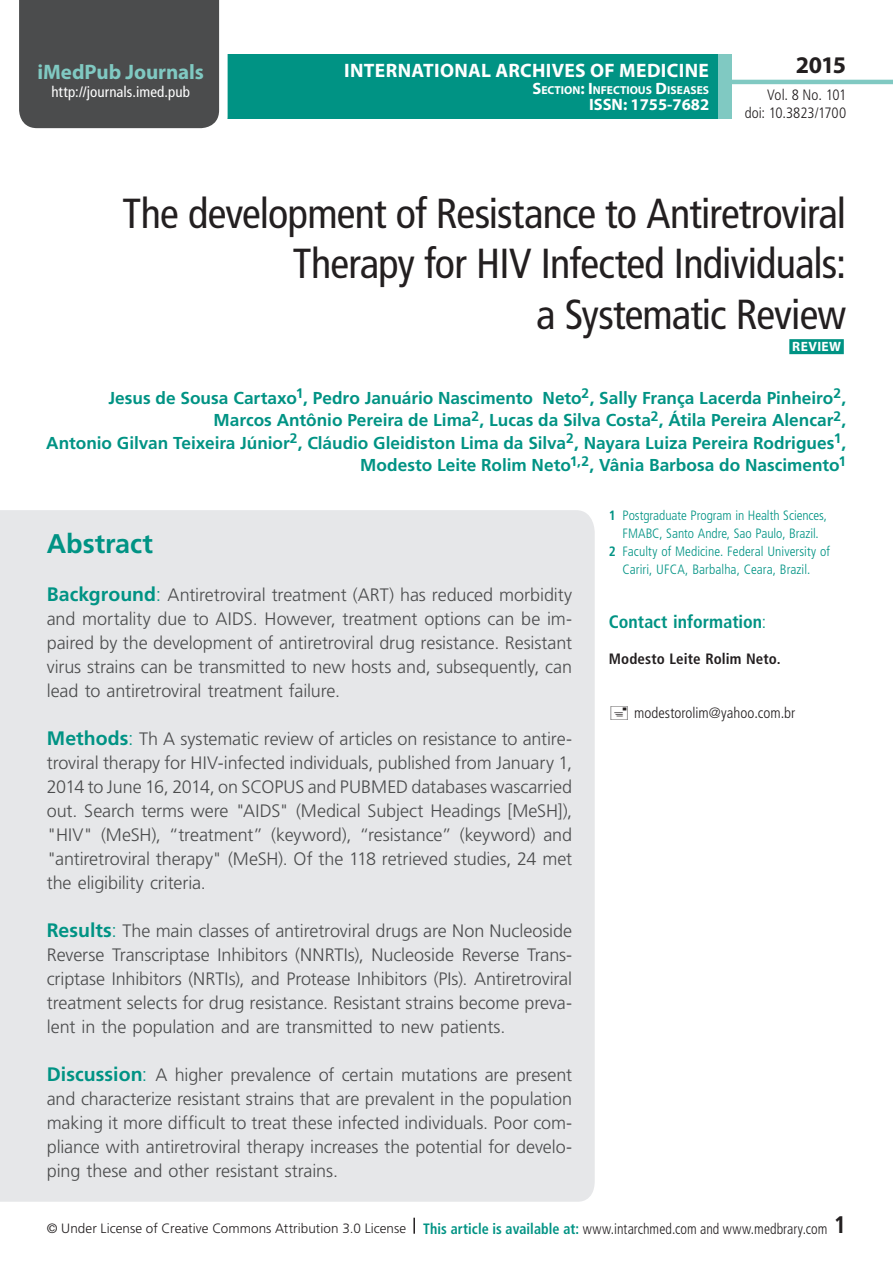
<style>
.page{position:relative;width:893px;height:1263px;background:#fff}
.page>*{position:absolute;margin:0;border:0;box-sizing:border-box;transform-origin:0 0}
.t1{font:condensed 42px/50.4px "Frutiger LT Std";letter-spacing:-.02em;color:#231f20;text-align:right}
.t2{font:700 27px "Frutiger LT Std";letter-spacing:-.005em;color:#009384}
.t3{font:700 24px "Myriad Pro";color:#231f20}
.t4{font:700 condensed 24px "Frutiger LT Std";color:#231f20}
.t5{font:700 21px "Myriad Pro";letter-spacing:-.005em;color:#80c9c2}
.t6{font:700 19.5px "Myriad Pro";letter-spacing:.02em;color:#fff}
.t7{font:300 18px/24px "Frutiger LT Std";letter-spacing:-.005em;color:#4b4c4d;text-align:justify}
.t8{font:700 condensed 18px "Frutiger LT Std";color:#009384}
.t9{font:700 17.25px/22.5px "Frutiger LT Std";color:#009384;text-align:right}
.t10{font:700 16.5px "Myriad Pro";color:#fff}
.t11{font:300 condensed 15px/18px "Frutiger LT Std";color:#231f20;text-align:right}
.t12{font:condensed 15px "Frutiger LT Std";letter-spacing:.005em;color:#fff}
.t13{font:700 condensed 15px "Frutiger LT Std";letter-spacing:.005em;color:#231f20}
.t14{font:300 condensed 13.5px/18px "Frutiger LT Std";color:#009384;text-align:center}
.t15{font:300 13.5px "Frutiger LT Std";letter-spacing:.005em;color:#231f20}
.t16{font:700 13.5px "Myriad Pro";color:#fff}
.t17{font:700 11.55px "Myriad Pro";color:#fff}
.s1{font-size:16.5px}
.s2{font-weight:700}
.s3{font-weight:300;font-stretch:normal}
.s4{font-weight:700;font-size:19.5px;color:#009384}
.s5{font-size:19.5px;color:#009384}
.s6{font-weight:700;font-stretch:condensed;font-size:15px;color:#009384}
.s7{font-stretch:condensed;font-size:15px}
</style>
<div class="page">
<div style="left:23px;top:54px;width:762px;height:65px;background:#009384"></div>
<div style="left:732px;top:36px;width:161px;height:94px;background:#fff"></div>
<hr style="left:730px;top:80px;width:163px;height:4px;background:#80c9c2">
<div style="left:718px;top:54px;width:14px;height:65px;background:#80c9c2"></div>
<div style="left:19px;top:0;width:209px;height:129px;background:#4b4c4d"></div>
<svg style="left:413px;top:1218px;width:2px;height:16px"></svg>
<div style="left:0;top:510px;width:595px;height:692px;background:#e6e7e9"></div>
<div style="left:789px;top:339px;width:55px;height:15px;background:#009384"></div>
<p class="t5" style="left:37px;top:59px;width:168px">IMEDPUB JOURNALS</p>
<p class="t12" style="left:51px;top:83px;width:140px">http://journals.imed.pub</p>
<p class="t6" style="left:344px;top:58px;width:366px">INTERNATIONAL ARCHIVES OF MEDICINE</p>
<p class="t17" style="left:532px;top:82px;width:177px"><span class="s1">S</span>ECTION<span class="s1">: I</span> NFECTIOUS <span class="s1">D</span>ISEASES</p>
<p class="t10" style="left:589px;top:94px;width:122px">ISSN : 1755-7682</p>
<h3 class="t3" style="left:796px;top:49px;width:52px">2015</h3>
<p class="t11" style="left:745px;top:86px;width:103px">Vol. 8 No. 101 doi: 10.3823/1700</p>
<h1 class="t1" style="left:123px;top:188px;width:725px">The development of Resistance to Antiretroviral<br>Therapy for HIV Infected Individuals:<br>a Systematic Review</h1>
<p class="t16" style="left:792px;top:338px;width:51px">REVIEW</p>
<p class="t9" style="left:46px;top:387px;width:801px">Jesus de Sousa Cartaxo<sup>1</sup>, Pedro Januário Nascimento Neto<sup>2</sup>, Sally França Lacerda Pinheiro<sup>2</sup>, Marcos Antônio Pereira de Lima<sup>2</sup>, Lucas da Silva Costa<sup>2</sup>, Átila Pereira Alencar<sup>2</sup>,<br>Antonio Gilvan Teixeira Júnior<sup>2</sup>, Cláudio Gleidiston Lima da Silva<sup>2</sup>, Nayara Luiza Pereira Rodrigues<sup>1</sup>, Modesto Leite Rolim Neto<sup>1,2</sup>, Vânia Barbosa do Nascimento<sup>1</sup></p>
<p class="t14" style="left:609px;top:507px;width:223px"><span class="s2">1</span> Postgraduate Program in Health Sciences, FMABC, Santo Andre, Sao Paulo, Brazil.<br><span class="s2">2</span> Faculty of Medicine. Federal University of Cariri, UFCA, Barbalha, Ceara, Brazil.</p>
<p class="t8" style="left:609px;top:611px;width:159px">Contact information<span class="s3">:</span></p>
<p class="t13" style="left:609px;top:650px;width:173px">Modesto Leite Rolim Neto.</p>
<h2 class="t2" style="left:47px;top:528px;width:108px">Abstract</h2>
<p class="t7" style="left:47px;top:583px;width:527px"><span class="s4">Background</span><span class="s5">:</span> Antiretroviral treatment (ART) has reduced morbidity and mortality due to AIDS. However, treatment options can be im&shy;paired by the development of antiretroviral drug resistance. Resistant virus strains can be transmitted to new hosts and, subsequently, can lead to antiretroviral treatment failure.</p>
<p class="t7" style="left:47px;top:727px;width:527px"><span class="s4">Methods</span><span class="s5">:</span> Th A systematic review of articles on resistance to antire&shy;troviral therapy for HIV-infected individuals, published from January 1, 2014 to June 16, 2014, on SCOPUS and PUBMED databases wascarried out. Search terms were "AIDS" (Medical Subject Headings [MeSH]), "HIV" (MeSH), “treatment” (keyword), “resistance” (keyword) and "antiretroviral therapy" (MeSH). Of the 118 retrieved studies, 24 met the eligibility criteria.</p>
<p class="t7" style="left:47px;top:919px;width:527px"><span class="s4">Results</span><span class="s5">:</span> The main classes of antiretroviral drugs are Non Nucleoside Reverse Transcriptase Inhibitors (NNRTIs), Nucleoside Reverse Trans&shy;criptase Inhibitors (NRTIs), and Protease Inhibitors (PIs). Antiretroviral treatment selects for drug resistance. Resistant strains become preva&shy;lent in the population and are transmitted to new patients.</p>
<p class="t7" style="left:47px;top:1063px;width:527px"><span class="s4">Discussion</span><span class="s5">:</span> A higher prevalence of certain mutations are present and characterize resistant strains that are prevalent in the population making it more difficult to treat these infected individuals. Poor com&shy;pliance with antiretroviral therapy increases the potential for develo&shy;ping these and other resistant strains.</p>
<p class="t11" style="left:634px;top:704px;width:163px">modestorolim@yahoo.com.br</p>
<p class="t15" style="left:47px;top:1220px;width:782px">© Under License of Creative Commons Attribution 3.0 License <span class="s6">This article is available at:</span> <span class="s7">www.intarchmed.com and www.medbrary.com</span></p>
<h3 class="t4" style="left:834px;top:1210px;width:14px">1</h3>
</div>
